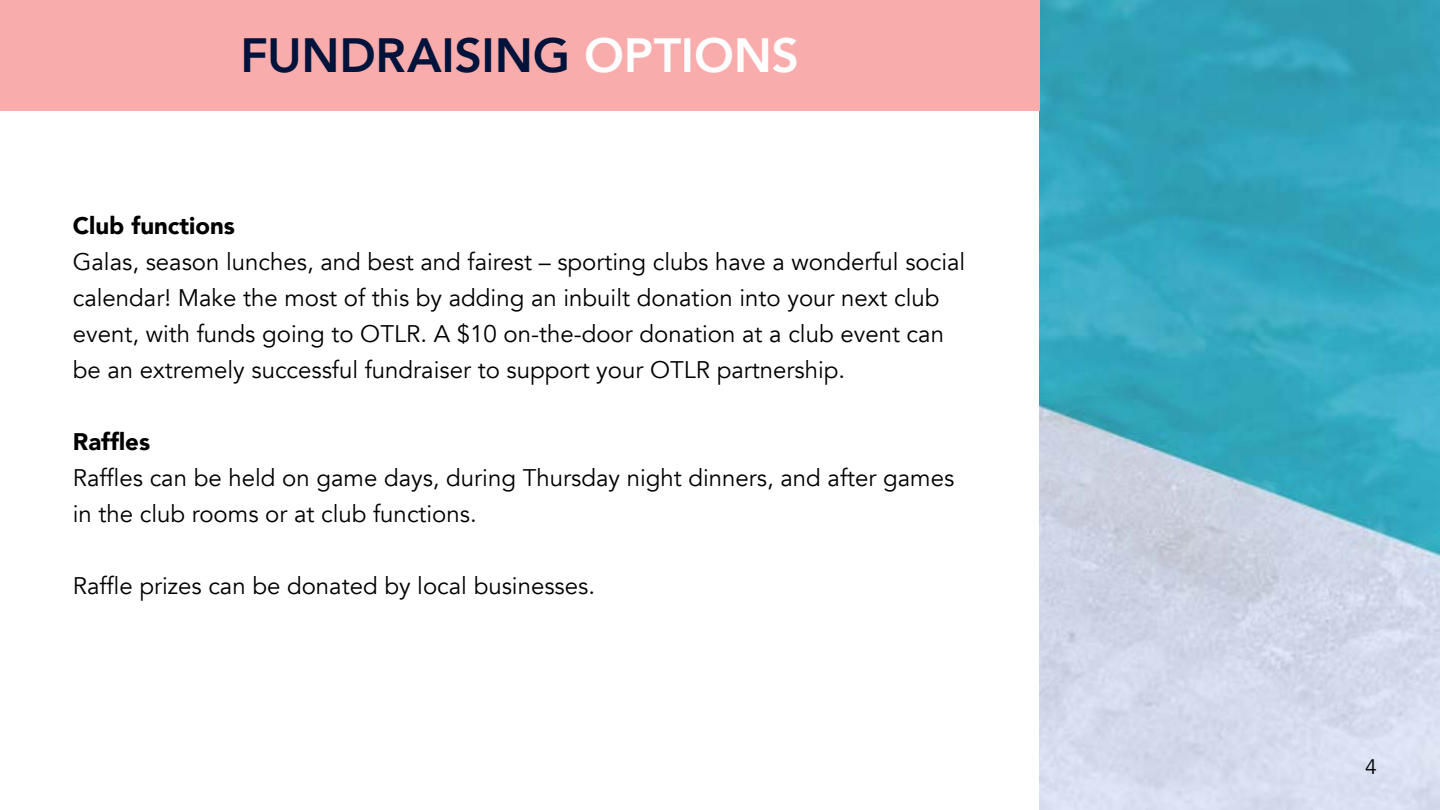
<style>
.page{position:relative;width:1440px;height:810px;background:#fff}
.page>*{position:absolute;margin:0;border:0;box-sizing:border-box;transform-origin:0 0}
.t1{font:800 48px "Avenir";letter-spacing:-.005em;color:#00133a}
.t2{font:24px/36px "Avenir";color:#000}
.t3{font:900 24px "Avenir";color:#000}
.t4{font:21px "Avenir";color:#000}
.s1{color:#fff}
</style>
<div class="page">
<img style="left:1040px;top:0;width:400px;height:810px">
<div style="left:0;top:0;width:1040px;height:110px;background:#f8adac"></div>
<h1 class="t1" style="left:240px;top:18px;width:560px">FUNDRAISING <span class="s1">OPTIONS</span></h1>
<p class="t3" style="left:73px;top:205px;width:164px">Club functions</p>
<p class="t2" style="left:73px;top:244px;width:894px">Galas, season lunches, and best and fairest – sporting clubs have a wonderful social calendar! Make the most of this by adding an inbuilt donation into your next club event, with funds going to OTLR. A $10 on-the-door donation at a club event can be an extremely successful fundraiser to support your OTLR partnership.</p>
<p class="t3" style="left:73px;top:421px;width:79px">Raffles</p>
<p class="t2" style="left:73px;top:460px;width:883px">Raffles can be held on game days, during Thursday night dinners, and after games in the club rooms or at club functions.</p>
<p class="t2" style="left:73px;top:568px;width:524px">Raffle prizes can be donated by local businesses.</p>
<p class="t4" style="left:1365px;top:754px;width:13px">4</p>
</div>
